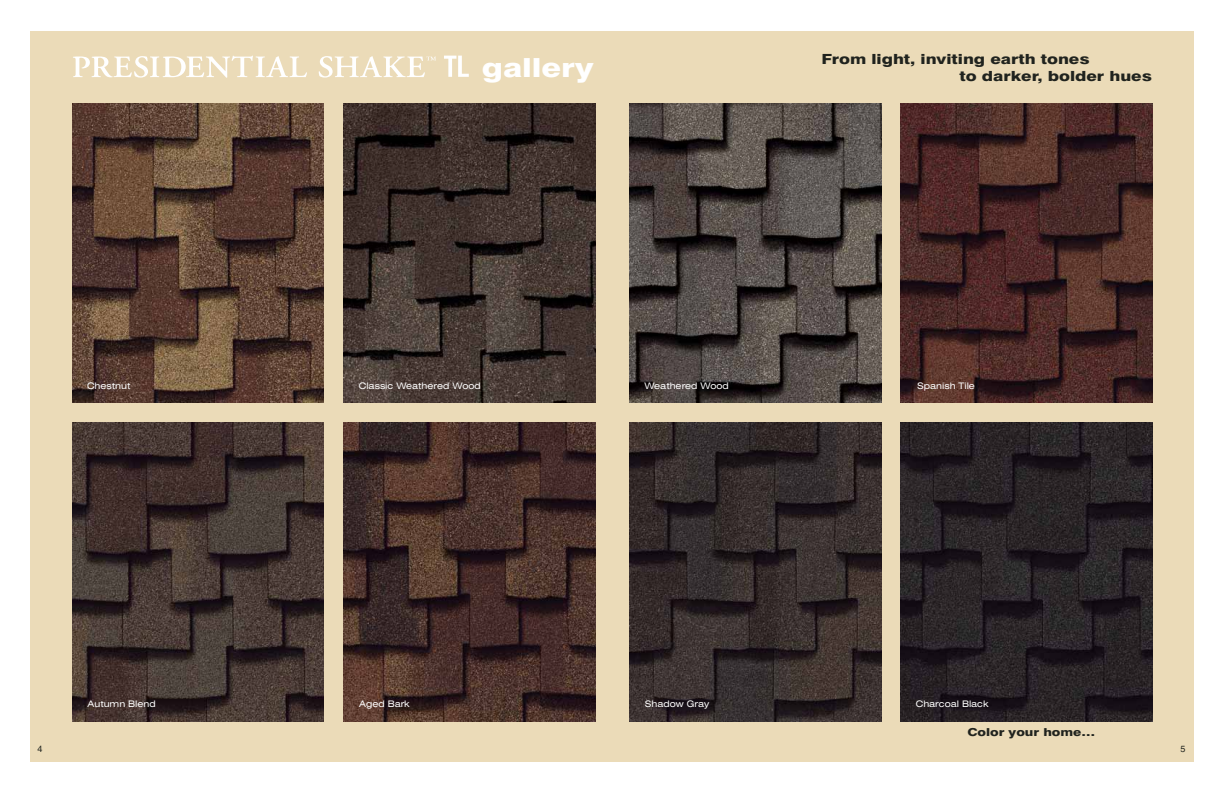
<style>
.page{position:relative;width:1224px;height:792px;background:#fff}
.page>*{position:absolute;margin:0;border:0;box-sizing:border-box;transform-origin:0 0}
.t1{font:800 26.3px "Swiss 721 BT";color:#fff;scale:1.25 1}
.t2{font:800 14px/16.8px "Swiss 721 BT";color:#20231e;scale:1.25 1}
.t3{font:800 11px "Swiss 721 BT";color:#20231e;scale:1.25 1}
.t4{font:expanded 9px "Swiss 721 BT";color:#fff}
.t5{font:9px "Helvetica";color:#20231e}
</style>
<div class="page">
<div style="left:31px;top:31px;width:581px;height:731px;background:#ebdbb8"></div>
<div style="left:612px;top:31px;width:581px;height:731px;background:#ebdbb8"></div>
<img style="left:900px;top:103px;width:252px;height:299px">
<img style="left:629px;top:103px;width:252px;height:299px">
<img style="left:72px;top:103px;width:252px;height:299px">
<img style="left:72px;top:423px;width:252px;height:299px">
<img style="left:344px;top:103px;width:252px;height:299px">
<img style="left:344px;top:423px;width:252px;height:299px">
<img style="left:629px;top:423px;width:252px;height:299px">
<img style="left:900px;top:423px;width:252px;height:299px">
<svg style="left:73px;top:56px;width:234px;height:22px"></svg>
<svg style="left:319px;top:56px;width:117px;height:22px"></svg>
<svg style="left:444px;top:56px;width:25px;height:21px"></svg>
<h1 class="t1" style="left:482px;top:58px;width:91px">gallery</h1>
<h2 class="t2" style="left:959px;top:52px;width:156px;text-indent:-138px">From light, inviting earth tones<br>to darker, bolder hues</h2>
<p class="t4" style="left:87px;top:382px;width:45px">Chestnut</p>
<p class="t4" style="left:644px;top:382px;width:86px">Weathered Wood</p>
<p class="t4" style="left:917px;top:382px;width:59px">Spanish Tile</p>
<p class="t4" style="left:359px;top:382px;width:123px">Classic Weathered Wood</p>
<p class="t4" style="left:88px;top:700px;width:70px">Autumn Blend</p>
<p class="t4" style="left:359px;top:700px;width:52px">Aged Bark</p>
<p class="t4" style="left:645px;top:700px;width:66px">Shadow Gray</p>
<p class="t4" style="left:916px;top:700px;width:74px">Charcoal Black</p>
<p class="t3" style="left:967px;top:728px;width:104px">Color your home…</p>
<p class="t5" style="left:37px;top:746px;width:7px">4</p>
<p class="t5" style="left:1181px;top:746px;width:7px">5</p>
</div>
